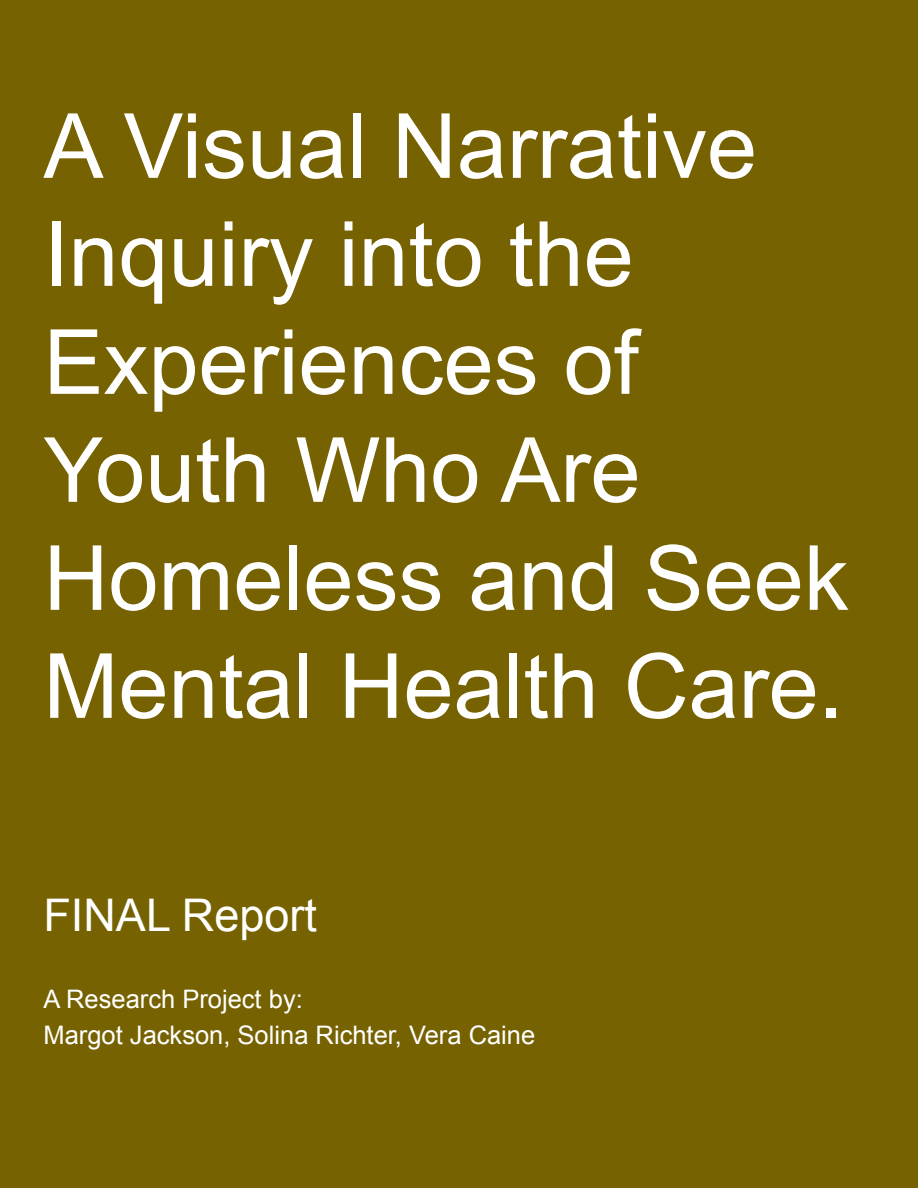
<style>
.page{position:relative;width:918px;height:1188px;background:#766201}
.page>*{position:absolute;margin:0;border:0;box-sizing:border-box;transform-origin:0 0}
.t1{font:90px/108px "Arial";color:#fff}
.t2{font:45px "Arial";color:#fff}
.t3{font:25.5px "Arial";color:#fff}
</style>
<div class="page">
<p class="t1" style="left:44px;top:93px;width:807px">A Visual Narrative<br>Inquiry into the<br>Experiences of<br>Youth Who Are<br>Homeless and Seek<br>Mental Health Care.</p>
<p class="t2" style="left:44px;top:886px;width:275px">FINAL Report</p>
<p class="t3" style="left:44px;top:982px;width:261px">A Research Project by:</p>
<p class="t3" style="left:44px;top:1018px;width:493px">Margot Jackson, Solina Richter, Vera Caine</p>
</div>
